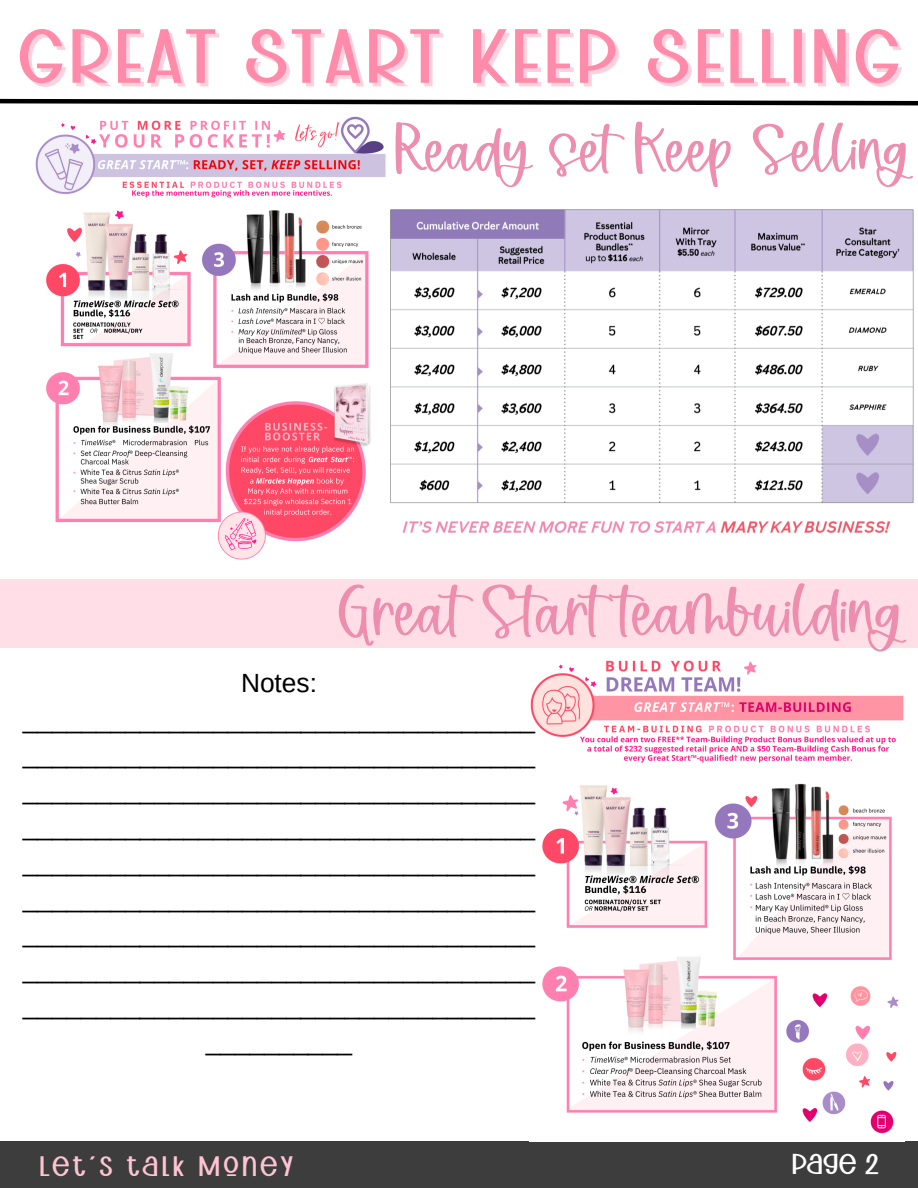
<style>
.page{position:relative;width:918px;height:1188px;background:#fff}
.page>*{position:absolute;margin:0;border:0;box-sizing:border-box;transform-origin:0 0}
.t1{font:85.05px "Teashop";color:#ed8eae}
.t2{font:82.8px "Christabelle Sans";letter-spacing:.05em;color:#ff6f96}
.t3{font:80.4px "Teashop";color:#ed8eae}
.t4{font:31.2px "Christabelle Sans";color:#fff}
.t5{font:30.45px "Christabelle Sans";letter-spacing:.1em;color:#ffc4d4}
.t6{font:26.25px/35.8px "Arimo";color:#000;text-align:center}
</style>
<div class="page">
<div style="left:0;top:1141px;width:918px;height:47px;background:#3d3d3d"></div>
<svg style="left:0;top:98px;width:918px;height:8px"></svg>
<div style="left:0;top:579px;width:918px;height:69px;background:#ffdee7"></div>
<img style="left:530px;top:660px;width:374px;height:482px">
<img style="left:35px;top:116px;width:351px;height:444px">
<img style="left:390px;top:209px;width:524px;height:324px">
<h2 class="t2" style="left:18px;top:15px;width:884px">GREAT START KEEP SELLING</h2>
<p class="t3" style="left:394px;top:110px;width:518px">Ready set Keep Selling</p>
<h1 class="t1" style="left:337px;top:570px;width:568px">Great Start teambuilding</h1>
<h3 class="t6" style="left:23px;top:665px;width:514px">Notes: ___________________________________ ___________________________________ ___________________________________ ___________________________________ ___________________________________ ___________________________________ ___________________________________ ___________________________________ ___________________________________ __________</h3>
<h2 class="t5" style="left:39px;top:1151px;width:255px">LET'S TALK MONEY</h2>
<p class="t4" style="left:791px;top:1148px;width:89px">PAGE 2</p>
</div>
